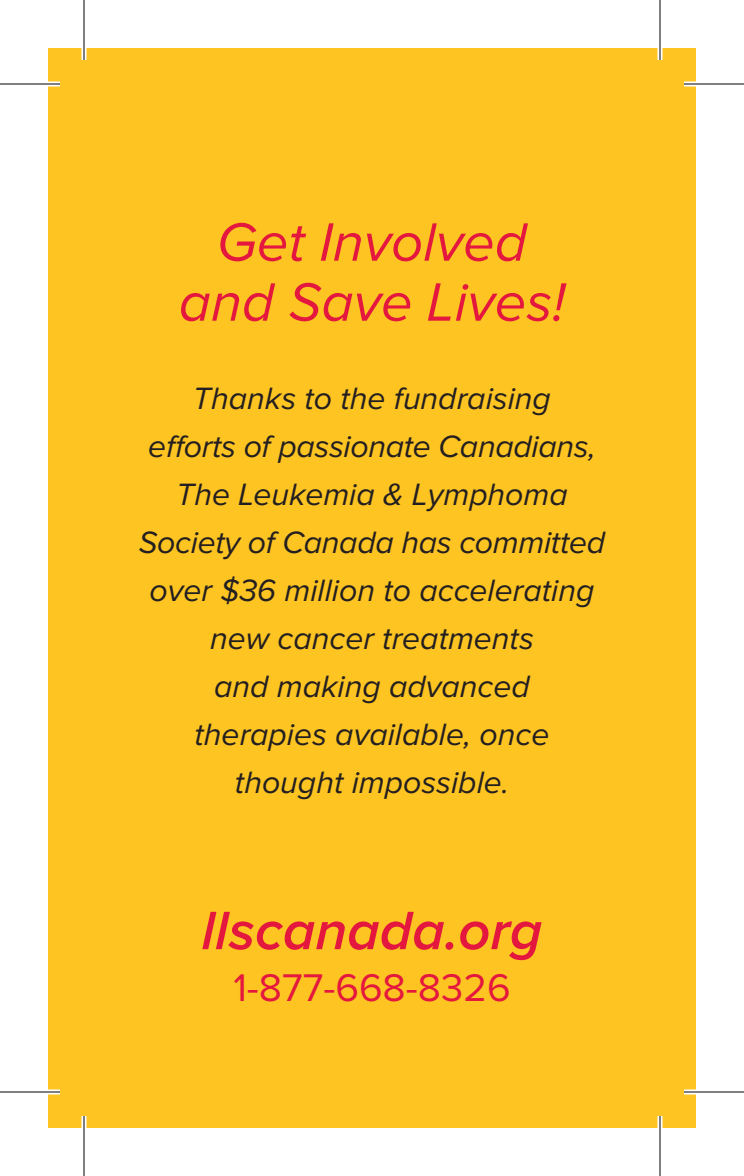
<style>
.page{position:relative;width:744px;height:1176px;background:#fff}
.page>*{position:absolute;margin:0;border:0;box-sizing:border-box;transform-origin:0 0}
.t1{font:italic 56px/60px "Proxima Nova";color:#e4183e;text-align:center}
.t2{font:italic 600 56px "Proxima Nova";color:#e4183e}
.t3{font:40px "Proxima Nova";color:#e4183e}
.t4{font:italic 32px/48px "Proxima Nova";color:#231f20;text-align:center}
</style>
<div class="page">
<div style="left:48px;top:48px;width:648px;height:1080px;background:#fec422"></div>
<hr style="left:0;top:82px;width:60px;height:4px;background:#fff">
<hr style="left:684px;top:82px;width:60px;height:4px;background:#fff">
<hr style="left:0;top:1090px;width:60px;height:4px;background:#fff">
<hr style="left:684px;top:1090px;width:60px;height:4px;background:#fff">
<hr style="left:82px;top:0;width:4px;height:60px;background:#fff">
<hr style="left:82px;top:1116px;width:4px;height:60px;background:#fff">
<hr style="left:658px;top:0;width:4px;height:60px;background:#fff">
<hr style="left:658px;top:1116px;width:4px;height:60px;background:#fff">
<hr style="left:0;top:83px;width:60px;height:2px;background:#000">
<hr style="left:684px;top:83px;width:60px;height:2px;background:#000">
<hr style="left:0;top:1091px;width:60px;height:2px;background:#000">
<hr style="left:684px;top:1091px;width:60px;height:2px;background:#000">
<hr style="left:83px;top:0;width:2px;height:60px;background:#000">
<hr style="left:83px;top:1116px;width:2px;height:60px;background:#000">
<hr style="left:659px;top:0;width:2px;height:60px;background:#000">
<hr style="left:659px;top:1116px;width:2px;height:60px;background:#000">
<h1 class="t1" style="left:179px;top:214px;width:388px">Get Involved and Save Lives!</h1>
<p class="t4" style="left:139px;top:375px;width:468px">Thanks to the fundraising<br>efforts of passionate Canadians,<br>The Leukemia &amp; Lymphoma<br>Society of Canada has committed over $36 million to accelerating new cancer treatments<br>and making advanced<br>therapies available, once thought impossible.</p>
<h1 class="t2" style="left:202px;top:905px;width:342px">llscanada.org</h1>
<p class="t3" style="left:233px;top:970px;width:279px">1-877-668-8326</p>
</div>
